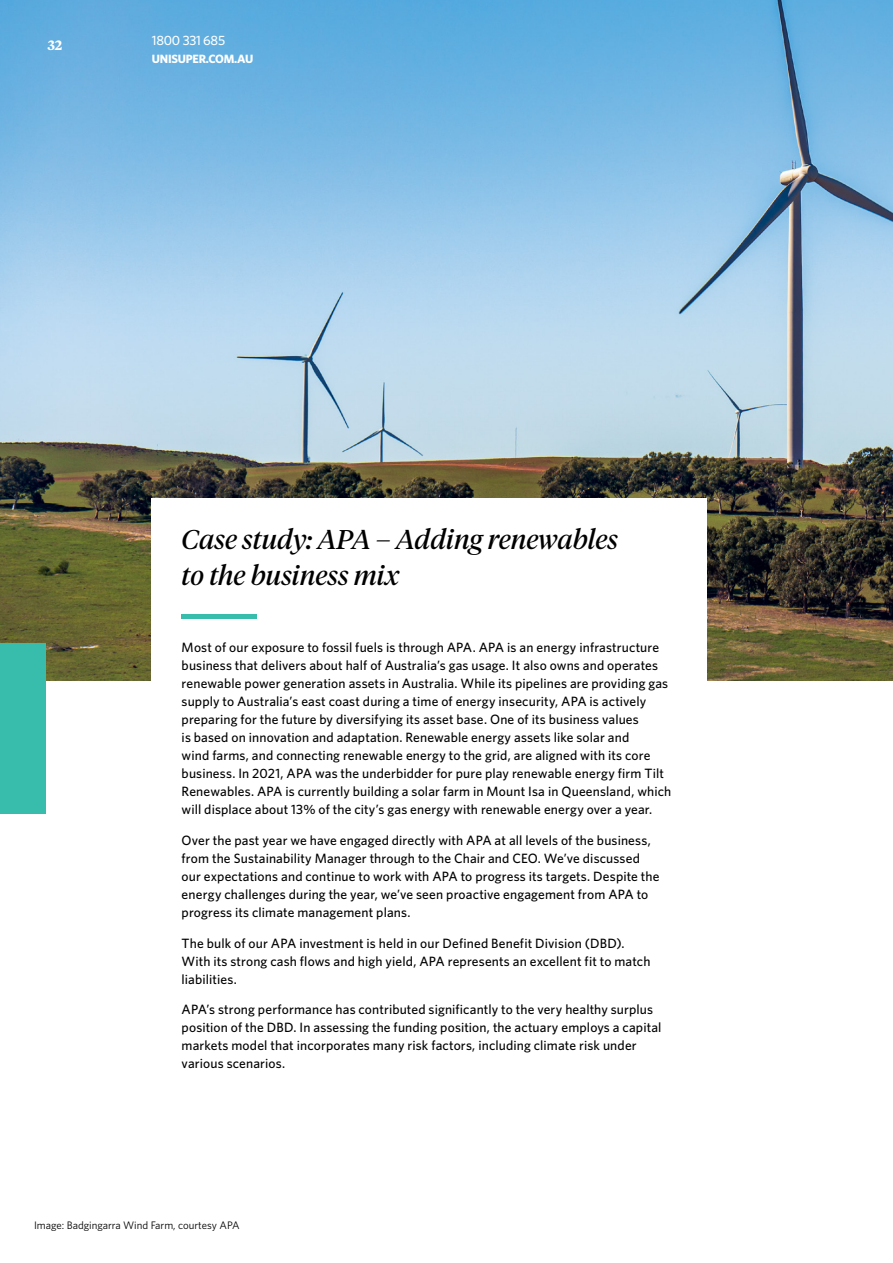
<style>
.page{position:relative;width:893px;height:1263px;background:#fff}
.page>*{position:absolute;margin:0;border:0;box-sizing:border-box;transform-origin:0 0}
.t1{font:italic 27px/36px "Tiempos Headline";color:#000}
.t2{font:500 13.5px/18px "Whitney";letter-spacing:.01em;color:#000}
.t3{font:500 13.5px "Whitney";letter-spacing:-.02em;color:#fff}
.t4{font:600 13.5px "Tiempos Text";color:#fff}
.t5{font:700 12px "Whitney";letter-spacing:-.02em;color:#fff}
.t6{font:10.8px "Whitney";color:#000}
</style>
<div class="page">
<img style="left:0;top:0;width:893px;height:680px">
<div style="left:0;top:643px;width:45px;height:171px;background:#38bdad"></div>
<div style="left:152px;top:498px;width:555px;height:600px;background:#fff"></div>
<hr style="left:182px;top:614px;width:75px;height:4px;background:#38bdad">
<p class="t4" style="left:47px;top:35px;width:17px">32</p>
<p class="t3" style="left:152px;top:31px;width:75px">1800 331 685</p>
<p class="t5" style="left:152px;top:51px;width:103px">UNISUPER.COM.AU</p>
<h1 class="t1" style="left:182px;top:520px;width:438px">Case study: APA – Adding renewables to the business mix</h1>
<p class="t2" style="left:182px;top:638px;width:491px">Most of our exposure to fossil fuels is through APA. APA is an energy infrastructure business that delivers about half of Australia’s gas usage. It also owns and operates renewable power generation assets in Australia. While its pipelines are providing gas supply to Australia’s east coast during a time of energy insecurity, APA is actively preparing for the future by diversifying its asset base. One of its business values<br>is based on innovation and adaptation. Renewable energy assets like solar and<br>wind farms, and connecting renewable energy to the grid, are aligned with its core business. In 2021, APA was the underbidder for pure play renewable energy firm Tilt Renewables. APA is currently building a solar farm in Mount Isa in Queensland, which will displace about 13% of the city’s gas energy with renewable energy over a year.</p>
<p class="t2" style="left:182px;top:831px;width:479px">Over the past year we have engaged directly with APA at all levels of the business, from the Sustainability Manager through to the Chair and CEO. We’ve discussed our expectations and continue to work with APA to progress its targets. Despite the energy challenges during the year, we’ve seen proactive engagement from APA to progress its climate management plans.</p>
<p class="t2" style="left:182px;top:934px;width:470px">The bulk of our APA investment is held in our Defined Benefit Division (DBD).<br>With its strong cash flows and high yield, APA represents an excellent fit to match liabilities.</p>
<p class="t2" style="left:182px;top:1000px;width:481px">APA’s strong performance has contributed significantly to the very healthy surplus position of the DBD. In assessing the funding position, the actuary employs a capital markets model that incorporates many risk factors, including climate risk under various scenarios.</p>
<p class="t6" style="left:34px;top:1218px;width:207px">Image: Badgingarra Wind Farm, courtesy APA</p>
</div>
